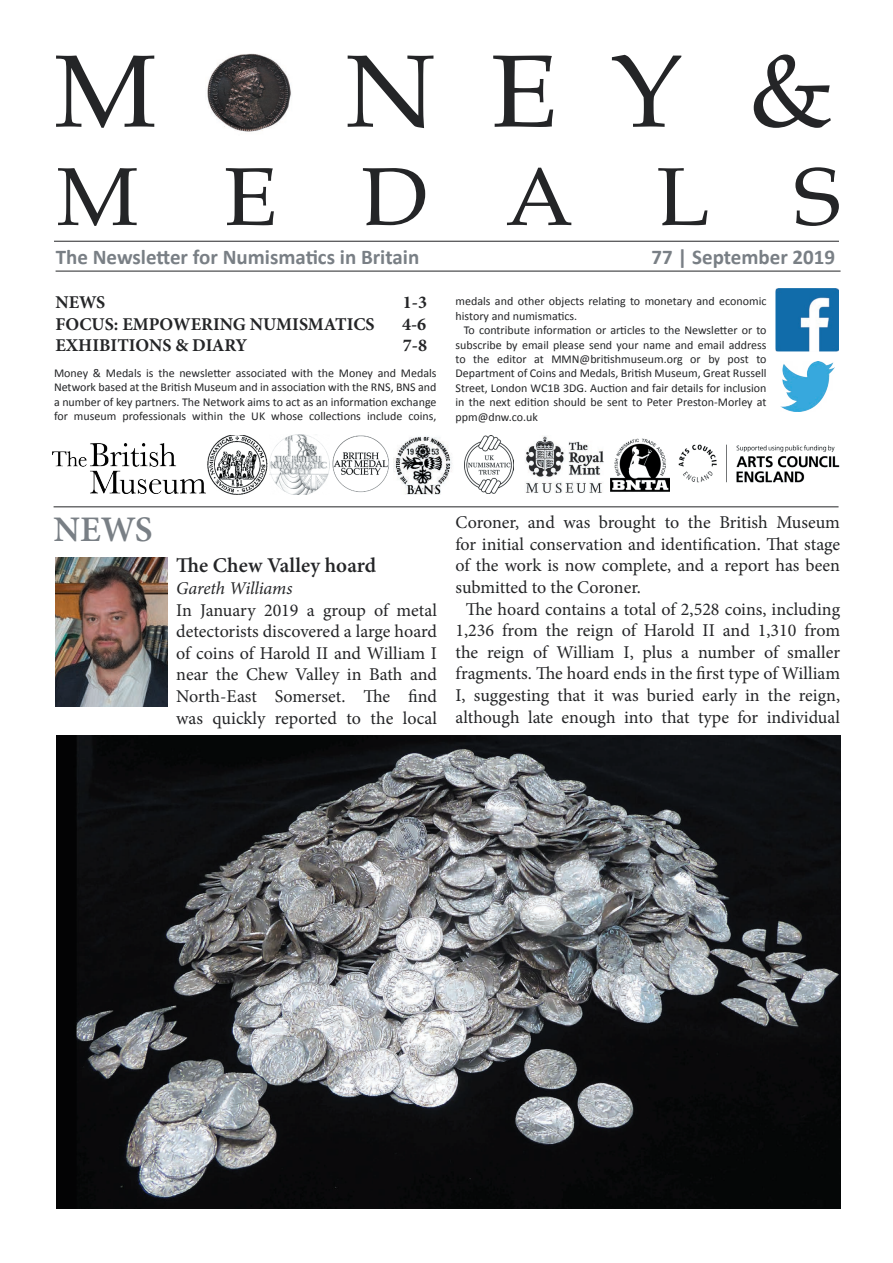
<style>
.page{position:relative;width:893px;height:1263px;background:#fff}
.page>*{position:absolute;margin:0;border:0;box-sizing:border-box;transform-origin:0 0}
.t1{font:102.6px "Book Antiqua";letter-spacing:.485em;color:#242527;scale:1.06 1}
.t2{font:82.05px "Book Antiqua";letter-spacing:.965em;color:#242527;scale:1.06 1}
.t3{font:600 36px "Minion Pro";color:#797f85}
.t4{font:700 21px "Calibri";color:#797f85}
.t5{font:600 21px "Minion Pro";letter-spacing:.005em;color:#242527}
.t6{font:18px/21.6px "Minion Pro";letter-spacing:-.005em;color:#242527;text-align:justify}
.t7{font:700 18px "Minion Pro";color:#242527}
.t8{font:italic 18px "Minion Pro";letter-spacing:-.01em;color:#242527}
.t9{font:12px/14.4px "Calibri";color:#242527;text-align:justify}
</style>
<div class="page">
<hr style="left:54px;top:241px;width:785px;height:1px;background:#242527">
<hr style="left:56px;top:271px;width:785px;height:1px;background:#242527">
<hr style="left:54px;top:506px;width:784px;height:1px;background:#242527">
<img style="left:775px;top:288px;width:64px;height:63px">
<img style="left:780px;top:362px;width:54px;height:49px">
<img style="left:678px;top:444px;width:162px;height:39px">
<img style="left:52px;top:444px;width:153px;height:50px">
<img style="left:208px;top:435px;width:59px;height:60px">
<img style="left:332px;top:435px;width:57px;height:58px">
<img style="left:394px;top:436px;width:58px;height:59px">
<img style="left:464px;top:435px;width:49px;height:58px">
<img style="left:526px;top:436px;width:78px;height:57px">
<img style="left:610px;top:438px;width:60px;height:54px">
<img style="left:269px;top:435px;width:61px;height:60px">
<img style="left:56px;top:736px;width:784px;height:473px">
<img style="left:56px;top:557px;width:112px;height:149px">
<img style="left:207px;top:53px;width:84px;height:79px">
<h1 class="t1" style="left:54px;top:20px;width:596px">MONEY</h1>
<h1 class="t1" style="left:748px;top:20px;width:81px">&amp;</h1>
<h2 class="t2" style="left:56px;top:140px;width:741px">MEDALS</h2>
<h3 class="t4" style="left:56px;top:243px;width:365px">The Newsletter for Numismatics in Britain</h3>
<h3 class="t4" style="left:651px;top:243px;width:185px">77 | September 2019</h3>
<h3 class="t7" style="left:55px;top:290px;width:51px">NEWS</h3>
<h3 class="t7" style="left:403px;top:290px;width:26px">1-3</h3>
<h3 class="t7" style="left:55px;top:311px;width:321px">FOCUS: EMPOWERING NUMISMATICS</h3>
<h3 class="t7" style="left:402px;top:311px;width:26px">4-6</h3>
<h3 class="t7" style="left:55px;top:333px;width:193px">EXHIBITIONS &amp; DIARY</h3>
<h3 class="t7" style="left:403px;top:333px;width:26px">7-8</h3>
<p class="t9" style="left:54px;top:366px;width:384px">Money &amp; Medals is the newsletter associated with the Money and Medals Network based at the British Museum and in association with the RNS, BNS and a number of key partners. The Network aims to act as an information exchange for museum professionals within the UK whose collections include coins,</p>
<p class="t9" style="left:455px;top:294px;width:313px">medals and other objects relating to monetary and economic history and numismatics.</p>
<p class="t9" style="left:455px;top:323px;width:313px;text-indent:8px">To contribute information or articles to the Newsletter or to subscribe by email please send your name and email address to the editor at MMN@britishmuseum.org or by post to Department of Coins and Medals, British Museum, Great Russell Street, London WC1B 3DG. Auction and fair details for inclusion in the next edition should be sent to Peter Preston-Morley at ppm@dnw.co.uk</p>
<h3 class="t3" style="left:54px;top:505px;width:100px">NEWS</h3>
<h3 class="t5" style="left:176px;top:551px;width:201px">The Chew Valley hoard</h3>
<h3 class="t8" style="left:176px;top:576px;width:118px">Gareth Williams</h3>
<h3 class="t6" style="left:176px;top:599px;width:262px">In January 2019 a group of metal detectorists discovered a large hoard of coins of Harold II and William I near the Chew Valley in Bath and North-East Somerset. The find was quickly reported to the local</h3>
<h3 class="t6" style="left:455px;top:512px;width:386px">Coroner, and was brought to the British Museum</h3>
<h3 class="t6" style="left:455px;top:533px;width:386px">for initial conservation and identification. That stage</h3>
<h3 class="t6" style="left:455px;top:555px;width:386px">of the work is now complete, and a report has been</h3>
<h3 class="t6" style="left:455px;top:576px;width:187px">submitted to the Coroner.</h3>
<h3 class="t6" style="left:466px;top:598px;width:376px">The hoard contains a total of 2,528 coins, including</h3>
<h3 class="t6" style="left:455px;top:620px;width:386px">1,236 from the reign of Harold II and 1,310 from</h3>
<h3 class="t6" style="left:455px;top:641px;width:386px">the reign of William I, plus a number of smaller</h3>
<h3 class="t6" style="left:455px;top:663px;width:386px">fragments. The hoard ends in the first type of William</h3>
<h3 class="t6" style="left:455px;top:684px;width:386px">I, suggesting that it was buried early in the reign,</h3>
<h3 class="t6" style="left:455px;top:706px;width:386px">although late enough into that type for individual</h3>
</div>
